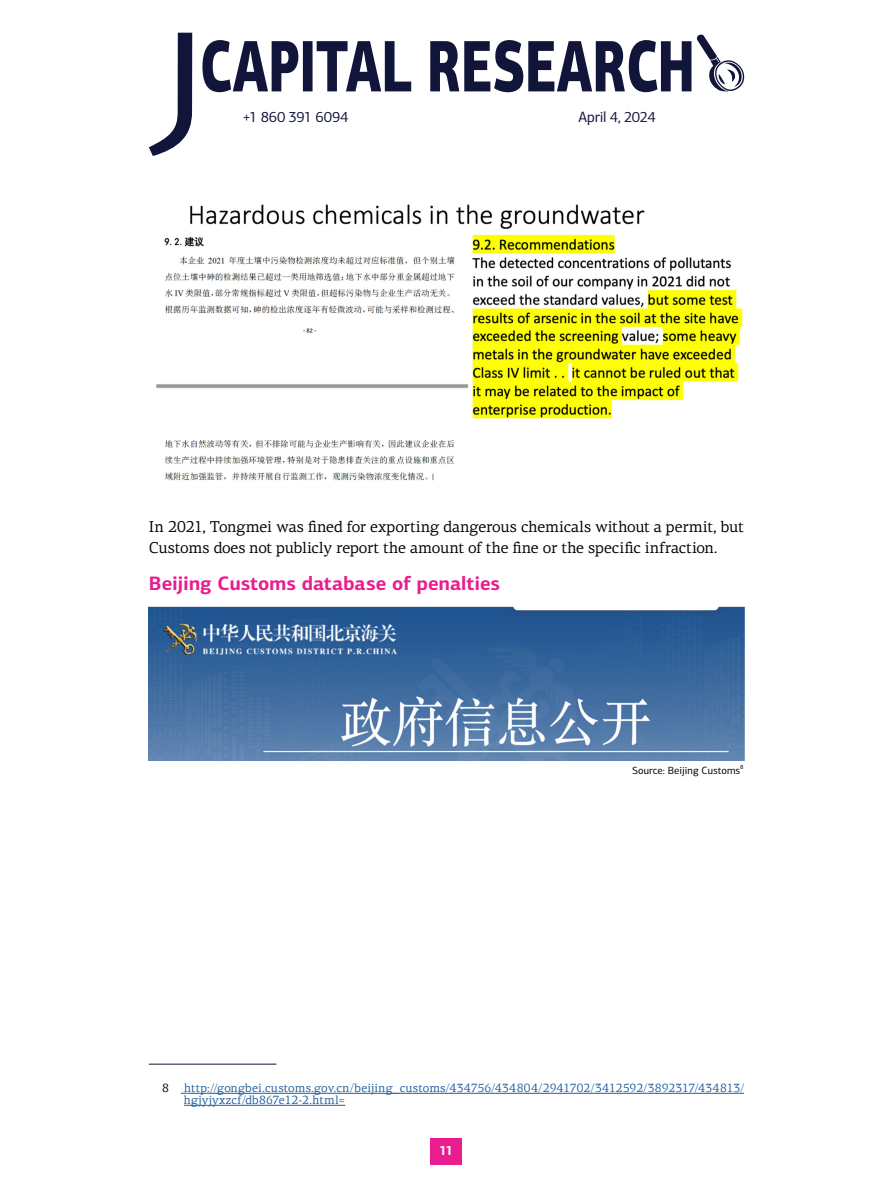
<style>
.page{position:relative;width:893px;height:1191px;background:#fff}
.page>*{position:absolute;margin:0;border:0;box-sizing:border-box;transform-origin:0 0}
.t1{font:700 19.5px "PF Centro Sans Pro";color:#e91d8f}
.t2{font:15.75px/21.3px "PF Centro Serif Pro";letter-spacing:-.01em;color:#000}
.t3{font:15px "PF Centro Sans Pro";letter-spacing:-.02em;color:#11153a}
.t4{font:700 13.5px "PF Centro Sans Pro";color:#fff}
.t5{font:12px/12px "PF Centro Serif Pro";letter-spacing:.02em;color:#215e9e}
.t6{font:12px "PF Centro Serif Pro";color:#000}
.t7{font:10.5px "PF Centro Sans Pro";color:#000}
.t8{font:6.15px "PF Centro Sans Pro";color:#000}
</style>
<div class="page">
<div style="left:431px;top:1138px;width:31px;height:26px;background:#e91d8f"></div>
<svg style="left:697px;top:35px;width:47px;height:57px"></svg>
<svg style="left:202px;top:40px;width:489px;height:52px"></svg>
<svg style="left:149px;top:33px;width:43px;height:123px"></svg>
<hr style="left:149px;top:1063px;width:127px;height:1px;background:#11153a">
<hr style="left:181px;top:1093px;width:563px;height:1px;background:#215e9e">
<hr style="left:184px;top:1105px;width:161px;height:1px;background:#215e9e">
<img style="left:156px;top:204px;width:587px;height:277px">
<img style="left:149px;top:606px;width:595px;height:155px">
<p class="t3" style="left:243px;top:108px;width:107px">+1 860 391 6094</p>
<p class="t3" style="left:579px;top:108px;width:79px">April 4, 2024</p>
<p class="t2" style="left:149px;top:516px;width:597px">In 2021, Tongmei was fined for exporting dangerous chemicals without a permit, but<br>Customs does not publicly report the amount of the fine or the specific infraction.</p>
<p class="t1" style="left:149px;top:571px;width:353px">Beijing Customs database of penalties</p>
<p class="t7" style="left:632px;top:764px;width:110px">Source: Beijing Customs</p>
<p class="t8" style="left:740px;top:763px;width:5px">8</p>
<p class="t6" style="left:162px;top:1080px;width:8px">8</p>
<p class="t5" style="left:184px;top:1082px;width:562px">http://gongbei.customs.gov.cn/beijing_customs/434756/434804/2941702/3412592/3892317/434813/ hgjyjyxzcf/db867e12-2.html=</p>
<p class="t4" style="left:439px;top:1141px;width:16px">11</p>
</div>
